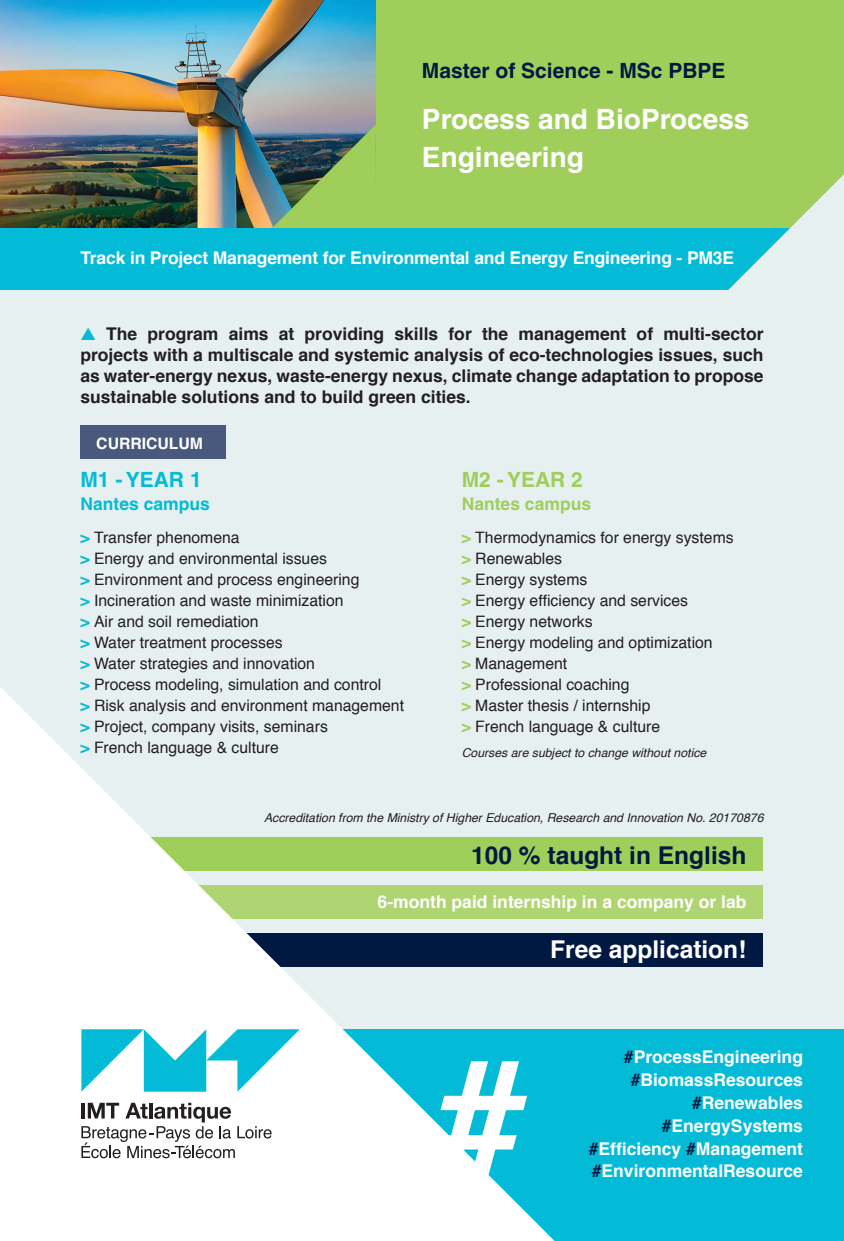
<style>
.page{position:relative;width:844px;height:1241px;background:#fff}
.page>*{position:absolute;margin:0;border:0;box-sizing:border-box;transform-origin:0 0}
.t1{font:700 175px "Helvetica";color:#fff}
.t2{font:700 28px "Helvetica LT Pro";color:#fff}
.t3{font:700 24.5px "Helvetica";color:#001942}
.t4{font:700 24.5px "Helvetica";color:#fff}
.t5{font:700 21px "Helvetica LT Pro";color:#001942}
.t6{font:700 21px "Helvetica LT Pro";color:#03bbd7}
.t7{font:700 21px "Helvetica LT Pro";color:#a0ce5a}
.t8{font:700 17.5px/21px "Helvetica";color:#231f20;text-align:justify}
.t9{font:700 17.5px "Helvetica";color:#fff}
.t10{font:700 17.5px "Helvetica LT Pro";color:#03bbd7}
.t11{font:700 17.5px "Helvetica LT Pro";color:#a0ce5a}
.t12{font:15.75px "Helvetica";color:#231f20}
.t13{font:700 15.75px "Helvetica";color:#fff}
.t14{font:italic 12.25px "Helvetica";color:#231f20}
.s1{color:#03bbd7}
.s2{font-weight:700;color:#03bbd7}
.s3{font-weight:700;color:#a0ce5a}
.s4{color:#001942}
</style>
<div class="page">
<img style="left:0;top:0;width:376px;height:229px">
<div style="left:0;top:259px;width:843px;height:798px;background:#e7f0f1"></div>
<div style="left:376px;top:0;width:467px;height:259px;background:#a0ce5a"></div>
<img style="left:241px;top:124px;width:135px;height:105px">
<div style="left:0;top:229px;width:827px;height:61px;background:#03bbd7"></div>
<svg style="left:722px;top:175px;width:121px;height:115px"></svg>
<div style="left:124px;top:1029px;width:719px;height:211px;background:#03bbd7"></div>
<div style="left:0;top:837px;width:762px;height:34px;background:#a0ce5a"></div>
<div style="left:0;top:884px;width:762px;height:34px;background:#afd472"></div>
<div style="left:0;top:933px;width:762px;height:33px;background:#001942"></div>
<svg style="left:0;top:687px;width:554px;height:553px"></svg>
<svg style="left:81px;top:1102px;width:190px;height:56px;background:#cccbcb"></svg>
<svg style="left:81px;top:1029px;width:219px;height:62px"></svg>
<div style="left:80px;top:425px;width:146px;height:34px;background:#48597d"></div>
<p class="t5" style="left:422px;top:58px;width:305px">Master of Science - MSc PBPE</p>
<p class="t2" style="left:422px;top:102px;width:329px">Process and BioProcess</p>
<p class="t2" style="left:422px;top:140px;width:163px">Engineering</p>
<p class="t9" style="left:80px;top:244px;width:655px">Track in Project Management for Environmental and Energy Engineering - PM3E</p>
<p class="t8" style="left:80px;top:324px;width:684px"><span class="s1">▲</span> The program aims at providing skills for the management of multi-sector projects with a multiscale and systemic analysis of eco-technologies issues, such as water-energy nexus, waste-energy nexus, climate change adaptation to propose sustainable solutions and to build green cities.</p>
<p class="t13" style="left:96px;top:430px;width:108px">CURRICULUM</p>
<p class="t6" style="left:80px;top:467px;width:123px">M1 - YEAR 1</p>
<p class="t10" style="left:80px;top:493px;width:131px">Nantes campus</p>
<p class="t12" style="left:80px;top:525px;width:161px"><span class="s2">&gt;</span> Transfer phenomena</p>
<p class="t12" style="left:80px;top:546px;width:248px"><span class="s2">&gt;</span> Energy and environmental issues</p>
<p class="t12" style="left:80px;top:567px;width:280px"><span class="s2">&gt;</span> Environment and process engineering</p>
<p class="t12" style="left:80px;top:588px;width:265px"><span class="s2">&gt;</span> Incineration and waste minimization</p>
<p class="t12" style="left:80px;top:609px;width:180px"><span class="s2">&gt;</span> Air and soil remediation</p>
<p class="t12" style="left:80px;top:630px;width:204px"><span class="s2">&gt;</span> Water treatment processes</p>
<p class="t12" style="left:80px;top:651px;width:236px"><span class="s2">&gt;</span> Water strategies and innovation</p>
<p class="t12" style="left:80px;top:672px;width:302px"><span class="s2">&gt;</span> Process modeling, simulation and control</p>
<p class="t12" style="left:80px;top:693px;width:325px"><span class="s2">&gt;</span> Risk analysis and environment management</p>
<p class="t12" style="left:80px;top:714px;width:249px"><span class="s2">&gt;</span> Project, company visits, seminars</p>
<p class="t12" style="left:80px;top:735px;width:200px"><span class="s2">&gt;</span> French language &amp; culture</p>
<p class="t7" style="left:461px;top:467px;width:123px">M2 - YEAR 2</p>
<p class="t11" style="left:461px;top:493px;width:131px">Nantes campus</p>
<p class="t12" style="left:461px;top:525px;width:273px"><span class="s3">&gt;</span> Thermodynamics for energy systems</p>
<p class="t12" style="left:461px;top:546px;width:102px"><span class="s3">&gt;</span> Renewables</p>
<p class="t12" style="left:461px;top:567px;width:127px"><span class="s3">&gt;</span> Energy systems</p>
<p class="t12" style="left:461px;top:588px;width:228px"><span class="s3">&gt;</span> Energy efficiency and services</p>
<p class="t12" style="left:461px;top:609px;width:132px"><span class="s3">&gt;</span> Energy networks</p>
<p class="t12" style="left:461px;top:630px;width:252px"><span class="s3">&gt;</span> Energy modeling and optimization</p>
<p class="t12" style="left:461px;top:651px;width:107px"><span class="s3">&gt;</span> Management</p>
<p class="t12" style="left:461px;top:672px;width:169px"><span class="s3">&gt;</span> Professional coaching</p>
<p class="t12" style="left:461px;top:693px;width:190px"><span class="s3">&gt;</span> Master thesis / internship</p>
<p class="t12" style="left:461px;top:714px;width:200px"><span class="s3">&gt;</span> French language &amp; culture</p>
<p class="t14" style="left:461px;top:742px;width:246px">Courses are subject to change without notice</p>
<p class="t14" style="left:264px;top:808px;width:501px">Accreditation from the Ministry of Higher Education, Research and Innovation No. 20170876</p>
<p class="t3" style="left:471px;top:835px;width:277px">100 % taught in English</p>
<p class="t9" style="left:377px;top:887px;width:370px">6-month paid internship in a company or lab</p>
<p class="t4" style="left:550px;top:929px;width:198px">Free application!</p>
<p class="t1" style="left:430px;top:980px;width:99px">#</p>
<p class="t9" style="left:623px;top:1042px;width:180px"><span class="s4">#</span>ProcessEngineering</p>
<p class="t9" style="left:630px;top:1065px;width:174px"><span class="s4">#</span>BiomassResources</p>
<p class="t9" style="left:691px;top:1088px;width:112px"><span class="s4">#</span>Renewables</p>
<p class="t9" style="left:661px;top:1111px;width:143px"><span class="s4">#</span>EnergySystems</p>
<p class="t9" style="left:588px;top:1133px;width:215px"><span class="s4">#</span>Efficiency <span class="s4">#</span>Management</p>
<p class="t9" style="left:591px;top:1156px;width:213px"><span class="s4">#</span>EnvironmentalResource</p>
</div>
